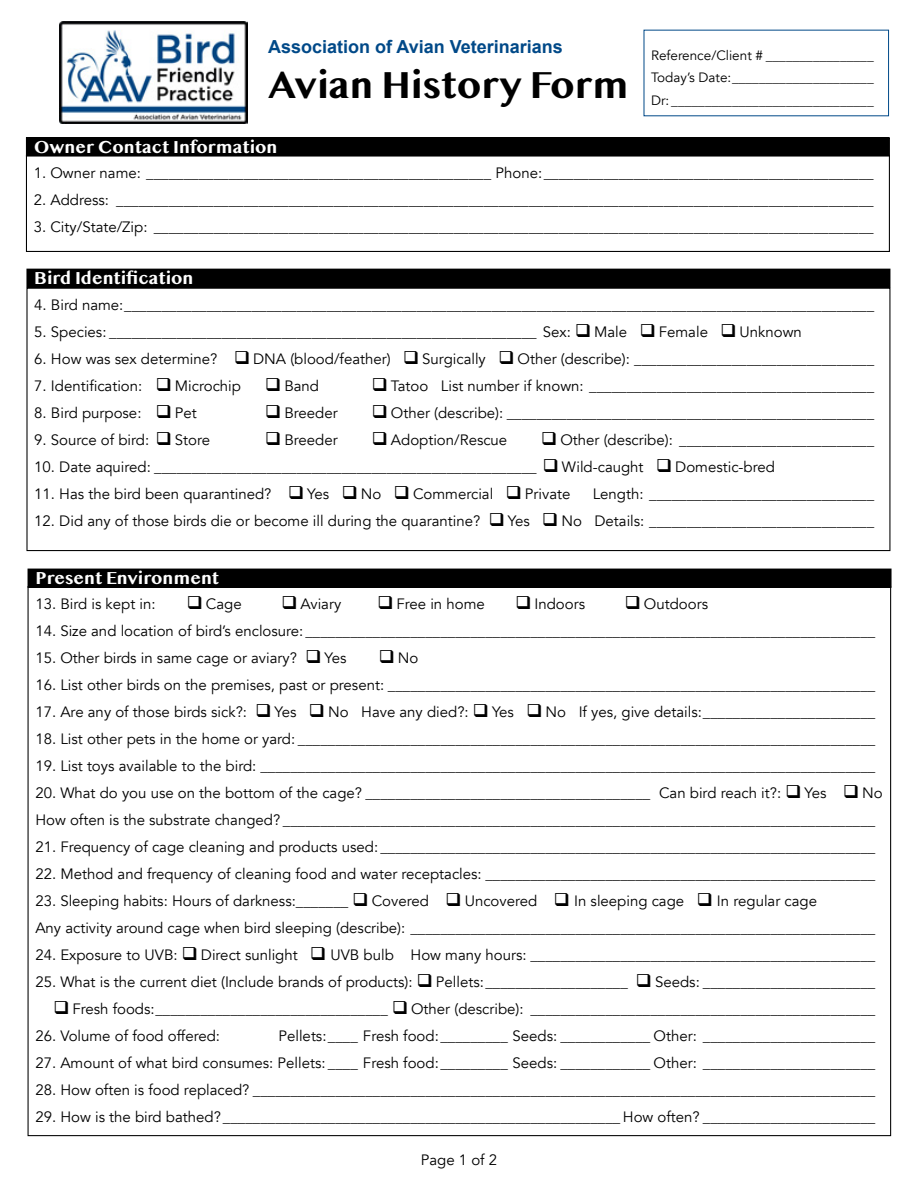
<style>
.page{position:relative;width:918px;height:1188px;background:#fff}
.page>*{position:absolute;margin:0;border:0;box-sizing:border-box;transform-origin:0 0}
.t1{font:700 39px "Sinhala MN";color:#000}
.t2{font:700 18px "Sinhala MN";color:#fff}
.t3{font:700 18px "Arial";color:#004988}
.t4{font:15px/27px "Avenir";color:#000}
.t5{font:13.5px/22.5px "Avenir";color:#000;text-align:justify}
</style>
<div class="page">
<div style="left:26px;top:155px;width:864px;height:97px;border:1px solid #000"></div>
<div style="left:26px;top:138px;width:863px;height:18px;background:#000"></div>
<div style="left:26px;top:137px;width:864px;height:20px;border:1px solid #000"></div>
<div style="left:27px;top:269px;width:863px;height:18px;background:#000"></div>
<div style="left:26px;top:269px;width:864px;height:19px;border:1px solid #000"></div>
<div style="left:28px;top:569px;width:863px;height:18px;background:#000"></div>
<div style="left:28px;top:569px;width:864px;height:19px;border:1px solid #000"></div>
<img style="left:59px;top:21px;width:188px;height:102px">
<p class="t3" style="left:268px;top:35px;width:296px">Association of Avian Veterinarians</p>
<h1 class="t1" style="left:268px;top:68px;width:363px">Avian History Form</h1>
<p class="t2" style="left:34px;top:139px;width:245px">Owner Contact Information</p>
<p class="t5" style="left:651px;top:44px;width:224px">Reference/Client # ________________ Today’s Date:_____________________ Dr: ______________________________</p>
<p class="t4" style="left:34px;top:159px;width:841px">1. Owner name: ______________________________________________ Phone:____________________________________________</p>
<p class="t4" style="left:34px;top:186px;width:841px">2. Address: _____________________________________________________________________________________________________</p>
<p class="t4" style="left:34px;top:213px;width:841px">3. City/State/Zip: ________________________________________________________________________________________________</p>
<p class="t2" style="left:34px;top:270px;width:161px">Bird Identification</p>
<p class="t4" style="left:34px;top:292px;width:842px">4. Bird name:____________________________________________________________________________________________________</p>
<p class="t4" style="left:34px;top:319px;width:769px">5. Species: _________________________________________________________ Sex: ❑ Male ❑ Female ❑ Unknown</p>
<p class="t4" style="left:34px;top:346px;width:841px">6. How was sex determine? ❑ DNA (blood/feather) ❑ Surgically ❑ Other (describe): ________________________________</p>
<p class="t4" style="left:34px;top:373px;width:208px">7. Identification: ❑ Microchip</p>
<p class="t4" style="left:265px;top:373px;width:55px">❑ Band</p>
<p class="t4" style="left:372px;top:373px;width:504px">❑ Tatoo List number if known: ______________________________________</p>
<p class="t4" style="left:34px;top:400px;width:164px">8. Bird purpose: ❑ Pet</p>
<p class="t4" style="left:265px;top:400px;width:74px">❑ Breeder</p>
<p class="t4" style="left:372px;top:400px;width:504px">❑ Other (describe): _________________________________________________</p>
<p class="t4" style="left:34px;top:427px;width:177px">9. Source of bird: ❑ Store</p>
<p class="t4" style="left:265px;top:427px;width:74px">❑ Breeder</p>
<p class="t4" style="left:372px;top:427px;width:137px">❑ Adoption/Rescue</p>
<p class="t4" style="left:541px;top:427px;width:335px">❑ Other (describe): __________________________</p>
<p class="t4" style="left:34px;top:454px;width:742px">10. Date aquired: ___________________________________________________ ❑ Wild-caught ❑ Domestic-bred</p>
<p class="t4" style="left:34px;top:481px;width:538px">11. Has the bird been quarantined? ❑ Yes ❑ No ❑ Commercial ❑ Private</p>
<p class="t4" style="left:593px;top:481px;width:283px">Length: ______________________________</p>
<p class="t4" style="left:34px;top:508px;width:842px">12. Did any of those birds die or become ill during the quarantine? ❑ Yes ❑ No Details: ______________________________</p>
<p class="t2" style="left:35px;top:570px;width:185px">Present Environment</p>
<p class="t4" style="left:35px;top:591px;width:122px">13. Bird is kept in:</p>
<p class="t4" style="left:187px;top:591px;width:56px">❑ Cage</p>
<p class="t4" style="left:281px;top:591px;width:61px">❑ Aviary</p>
<p class="t4" style="left:377px;top:591px;width:109px">❑ Free in home</p>
<p class="t4" style="left:515px;top:591px;width:71px">❑ Indoors</p>
<p class="t4" style="left:625px;top:591px;width:85px">❑ Outdoors</p>
<p class="t4" style="left:35px;top:618px;width:841px">14. Size and location of bird’s enclosure: ____________________________________________________________________________</p>
<p class="t4" style="left:35px;top:645px;width:313px">15. Other birds in same cage or aviary? ❑ Yes</p>
<p class="t4" style="left:379px;top:645px;width:41px">❑No</p>
<p class="t4" style="left:35px;top:672px;width:841px">16. List other birds on the premises, past or present: _________________________________________________________________</p>
<p class="t4" style="left:35px;top:699px;width:841px">17. Are any of those birds sick?: ❑ Yes ❑ No Have any died?: ❑ Yes ❑ No If yes, give details:_______________________</p>
<p class="t4" style="left:35px;top:726px;width:841px">18. List other pets in the home or yard: _____________________________________________________________________________</p>
<p class="t4" style="left:35px;top:753px;width:841px">19. List toys available to the bird: __________________________________________________________________________________</p>
<p class="t4" style="left:35px;top:780px;width:849px">20. What do you use on the bottom of the cage? ______________________________________ Can bird reach it?: ❑ Yes ❑ No<br>How often is the substrate changed? _______________________________________________________________________________</p>
<p class="t4" style="left:35px;top:834px;width:841px">21. Frequency of cage cleaning and products used: __________________________________________________________________</p>
<p class="t4" style="left:35px;top:861px;width:841px">22. Method and frequency of cleaning food and water receptacles: ____________________________________________________</p>
<p class="t4" style="left:35px;top:888px;width:842px">23. Sleeping habits: Hours of darkness:_______ ❑ Covered ❑ Uncovered ❑ In sleeping cage ❑ In regular cage<br>Any activity around cage when bird sleeping (describe): ______________________________________________________________</p>
<p class="t4" style="left:35px;top:942px;width:841px">24. Exposure to UVB: ❑ Direct sunlight ❑ UVB bulb How many hours: ______________________________________________</p>
<p class="t4" style="left:35px;top:969px;width:842px">25. What is the current diet (Include brands of products): ❑ Pellets:___________________ ❑ Seeds: _______________________</p>
<p class="t4" style="left:53px;top:996px;width:824px">❑ Fresh foods:_______________________________ ❑ Other (describe): ______________________________________________</p>
<p class="t4" style="left:35px;top:1023px;width:186px">26. Volume of food offered:</p>
<p class="t4" style="left:279px;top:1023px;width:598px">Pellets:____ Fresh food:_________ Seeds: ____________ Other: _______________________</p>
<p class="t4" style="left:35px;top:1050px;width:841px">27. Amount of what bird consumes: Pellets: ____ Fresh food:_________ Seeds: ____________ Other: _______________________</p>
<p class="t4" style="left:35px;top:1077px;width:841px">28. How often is food replaced? ___________________________________________________________________________________</p>
<p class="t4" style="left:35px;top:1104px;width:841px">29. How is the bird bathed? _____________________________________________________ How often? _______________________</p>
<p class="t4" style="left:421px;top:1147px;width:78px">Page 1 of 2</p>
</div>
